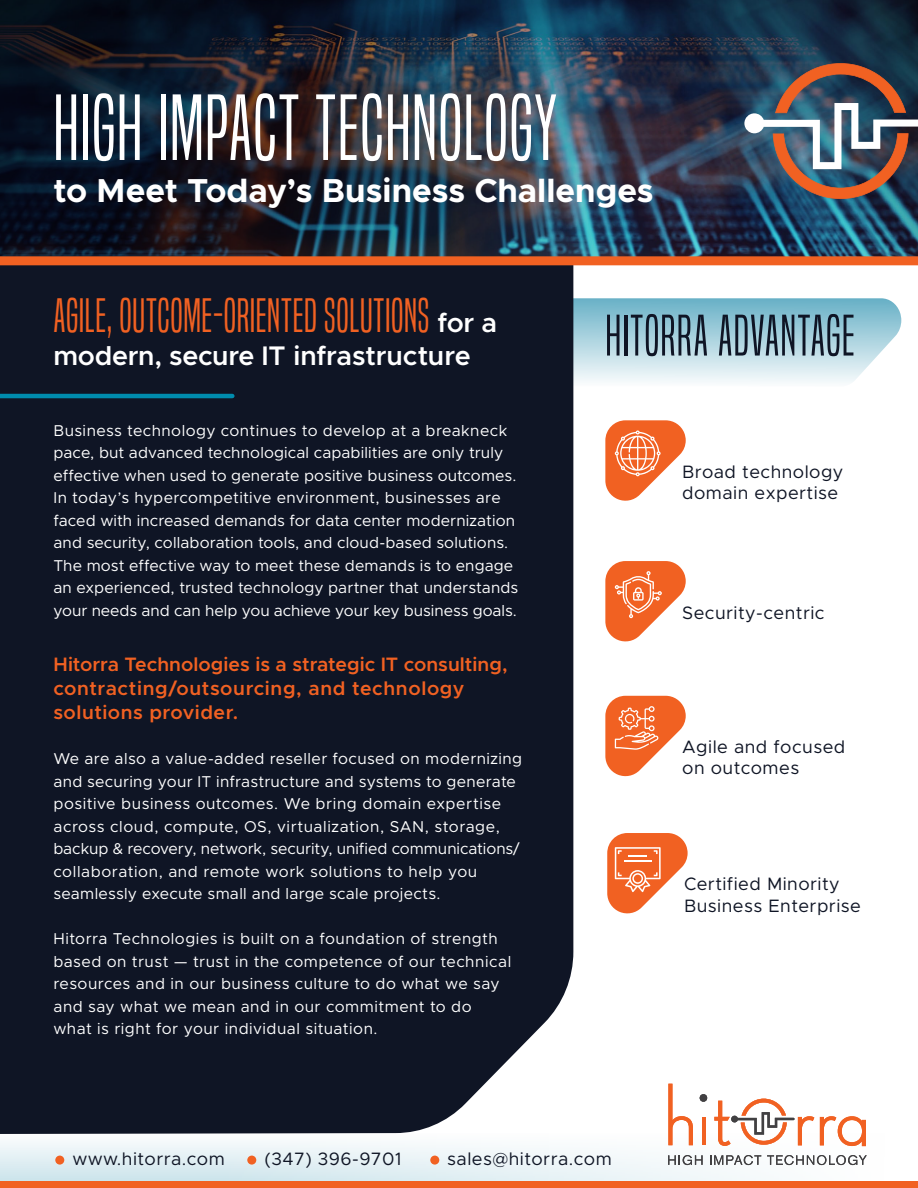
<style>
.page{position:relative;width:918px;height:1188px;background:#fff}
.page>*{position:absolute;margin:0;border:0;box-sizing:border-box;transform-origin:0 0}
.t1{font:86.55px "Built Titling Lt";letter-spacing:.015em;color:#fff}
.t2{font:54px "Built Titling Lt";letter-spacing:.02em;color:#0f1525}
.t3{font:45px "Built Titling Lt";letter-spacing:.015em;color:#f16122}
.t4{font:700 33.3px "Metropolis";color:#fff}
.t5{font:600 27px "Metropolis";letter-spacing:-.01em;color:#fff}
.t6{font:600 19.5px/24px "Metropolis";letter-spacing:.015em;color:#f16122}
.t7{font:18px/21px "Metropolis";letter-spacing:.025em;color:#0f1525}
.t8{font:15.75px/22.5px "Metropolis";letter-spacing:.01em;color:#fff}
.t9{font:15.75px/22.5px "Metropolis";letter-spacing:.03em;color:#fff}
.s1{font-family:"Metropolis";font-weight:600;font-size:27px;color:#fff}
</style>
<div class="page">
<svg style="left:0;top:879px;width:918px;height:303px"></svg>
<div style="left:55px;top:1156px;width:9px;height:9px;background:#f16122;border-radius:50%"></div>
<div style="left:247px;top:1156px;width:9px;height:9px;background:#f16122;border-radius:50%"></div>
<div style="left:430px;top:1156px;width:9px;height:9px;background:#f16122;border-radius:50%"></div>
<svg style="left:573px;top:298px;width:328px;height:89px;background:#b3d7e2"></svg>
<div style="left:0;top:265px;width:573px;height:869px;background:#0f1525"></div>
<img style="left:0;top:0;width:918px;height:256px">
<svg style="left:668px;top:1084px;width:25px;height:61px"></svg>
<svg style="left:714px;top:1099px;width:100px;height:47px"></svg>
<svg style="left:820px;top:1116px;width:46px;height:30px"></svg>
<svg style="left:668px;top:1155px;width:35px;height:10px"></svg>
<svg style="left:710px;top:1155px;width:51px;height:10px"></svg>
<svg style="left:767px;top:1155px;width:100px;height:10px"></svg>
<svg style="left:700px;top:1094px;width:7px;height:8px"></svg>
<hr style="left:702px;top:1117px;width:3px;height:28px;background:#f16122">
<svg style="left:744px;top:63px;width:174px;height:136px;background:#606168"></svg>
<div style="left:0;top:1182px;width:918px;height:6px;background:#f16122"></div>
<hr style="left:0;top:394px;width:232px;height:4px;background:#008cae">
<svg style="left:605px;top:420px;width:81px;height:81px"></svg>
<svg style="left:605px;top:561px;width:81px;height:81px"></svg>
<svg style="left:605px;top:696px;width:81px;height:81px"></svg>
<svg style="left:607px;top:833px;width:81px;height:82px"></svg>
<div style="left:0;top:256px;width:918px;height:9px;background:#f16122"></div>
<h1 class="t1" style="left:53px;top:77px;width:505px">HIGH IMPACT TECHNOLOGY</h1>
<h3 class="t4" style="left:53px;top:169px;width:602px">to Meet Today’s Business Challenges</h3>
<h3 class="t3" style="left:53px;top:289px;width:445px">AGILE, OUTCOME-ORIENTED SOLUTIONS <span class="s1">for a</span></h3>
<h3 class="t5" style="left:53px;top:339px;width:419px">modern, secure IT infrastructure</h3>
<p class="t8" style="left:53px;top:419px;width:467px">Business technology continues to develop at a breakneck pace, but advanced technological capabilities are only truly effective when used to generate positive business outcomes.<br>In today’s hypercompetitive environment, businesses are faced with increased demands for data center modernization and security, collaboration tools, and cloud-based solutions.<br>The most effective way to meet these demands is to engage an experienced, trusted technology partner that understands your needs and can help you achieve your key business goals.</p>
<p class="t6" style="left:53px;top:653px;width:456px">Hitorra Technologies is a strategic IT consulting, contracting/outsourcing, and technology solutions provider.</p>
<p class="t8" style="left:53px;top:748px;width:470px">We are also a value-added reseller focused on modernizing and securing your IT infrastructure and systems to generate positive business outcomes. We bring domain expertise across cloud, compute, OS, virtualization, SAN, storage, backup &amp; recovery, network, security, unified communications/ collaboration, and remote work solutions to help you seamlessly execute small and large scale projects.</p>
<p class="t9" style="left:53px;top:928px;width:459px">Hitorra Technologies is built on a foundation of strength based on trust — trust in the competence of our technical resources and in our business culture to do what we say and say what we mean and in our commitment to do what is right for your individual situation.</p>
<h2 class="t2" style="left:605px;top:304px;width:251px">HITORRA ADVANTAGE</h2>
<p class="t7" style="left:682px;top:461px;width:163px">Broad technology domain expertise</p>
<p class="t7" style="left:682px;top:602px;width:144px">Security-centric</p>
<p class="t7" style="left:682px;top:737px;width:165px">Agile and focused on outcomes</p>
<p class="t7" style="left:684px;top:874px;width:178px">Certified Minority<br>Business Enterprise</p>
<p class="t7" style="left:72px;top:1148px;width:154px">www.hitorra.com</p>
<p class="t7" style="left:265px;top:1148px;width:138px">(347) 396-9701</p>
<p class="t7" style="left:447px;top:1148px;width:166px">sales@hitorra.com</p>
</div>
